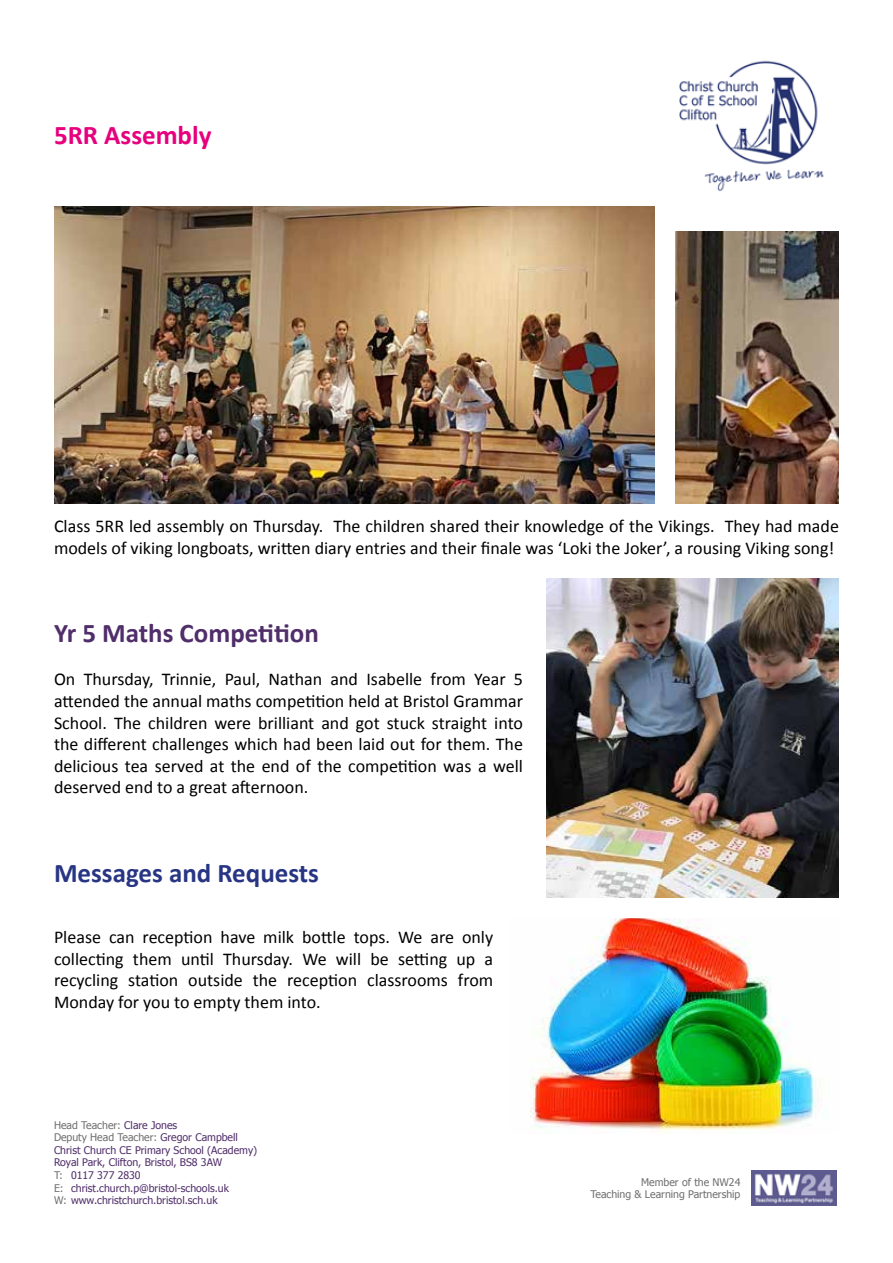
<style>
.page{position:relative;width:893px;height:1263px;background:#fff}
.page>*{position:absolute;margin:0;border:0;box-sizing:border-box;transform-origin:0 0}
.t1{font:700 27px "Calibri";color:#283583}
.t2{font:700 27px "Calibri";color:#502e6a}
.t3{font:700 27px "Calibri";color:#e6007d}
.t4{font:18px/21.6px "Calibri";color:#000;text-align:justify}
.t5{font:10.5px/12.6px "Tahoma";color:#502e6a}
.t6{font:10.5px/12.6px "Tahoma";color:#706f6f;text-align:right}
.s1{color:#706f6f}
</style>
<div class="page">
<img style="left:752px;top:1171px;width:85px;height:35px">
<img style="left:679px;top:60px;width:145px;height:131px">
<img style="left:54px;top:206px;width:601px;height:298px">
<img style="left:676px;top:231px;width:163px;height:273px">
<img style="left:530px;top:918px;width:289px;height:214px">
<img style="left:546px;top:578px;width:293px;height:319px">
<h1 class="t3" style="left:54px;top:118px;width:159px">5RR Assembly</h1>
<p class="t4" style="left:54px;top:516px;width:786px">Class 5RR led assembly on Thursday. The children shared their knowledge of the Vikings. They had made models of viking longboats, written diary entries and their finale was ‘Loki the Joker’, a rousing Viking song!</p>
<h1 class="t2" style="left:54px;top:615px;width:266px">Yr 5 Maths Competition</h1>
<p class="t4" style="left:54px;top:669px;width:471px">On Thursday, Trinnie, Paul, Nathan and Isabelle from Year 5 attended the annual maths competition held at Bristol Grammar School. The children were brilliant and got stuck straight into the different challenges which had been laid out for them. The delicious tea served at the end of the competition was a well deserved end to a great afternoon.</p>
<h1 class="t1" style="left:54px;top:856px;width:267px">Messages and Requests</h1>
<p class="t4" style="left:54px;top:926px;width:441px">Please can reception have milk bottle tops. We are only collecting them until Thursday. We will be setting up a recycling station outside the reception classrooms from Monday for you to empty them into.</p>
<p class="t5" style="left:54px;top:1118px;width:205px"><span class="s1">Head Teacher:</span> Clare Jones<br><span class="s1">Deputy Head Teacher:</span> Gregor Campbell Christ Church CE Primary School (Academy)<br>Royal Park, Clifton, Bristol, BS8 3AW<br><span class="s1">T:</span> 0117 377 2830<br><span class="s1">E:</span> christ.church.p@bristol-schools.uk<br><span class="s1">W:</span> www.christchurch.bristol.sch.uk</p>
<p class="t6" style="left:590px;top:1175px;width:152px">Member of the NW24<br>Teaching &amp; Learning Partnership</p>
</div>
